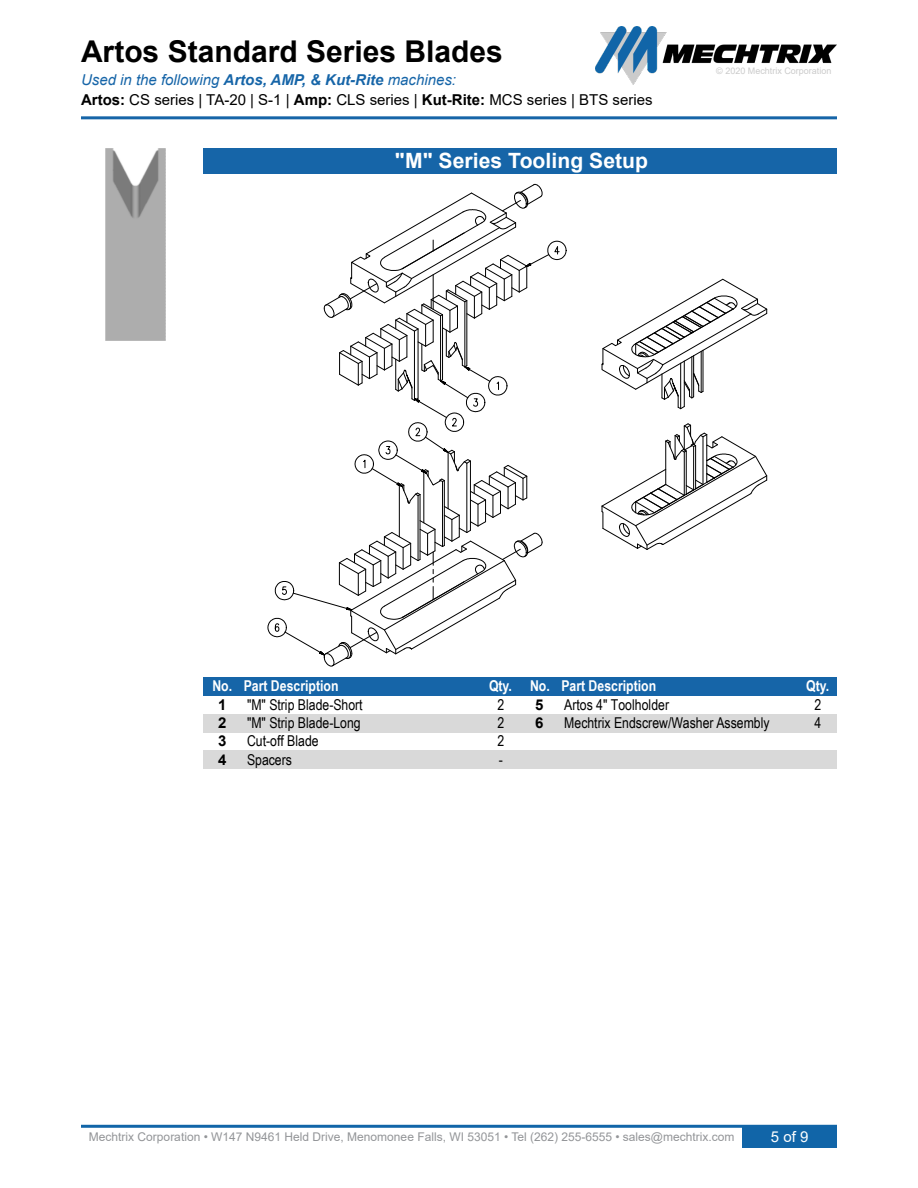
<style>
.page{position:relative;width:918px;height:1188px;background:#fff}
.page>*{position:absolute;margin:0;border:0;box-sizing:border-box;transform-origin:0 0}
.t1{font:700 30px "Arial";color:#000}
.t2{font:700 21px "Arial";color:#fff}
.t3{font:15px/20px "Arial";color:#000}
.t4{font:15px "Arial Narrow";color:#000}
.t5{font:700 15px "Arial Narrow";color:#fff}
.t6{font:700 15px "Arial";color:#000}
.t7{font:15px "Arial";color:#fff}
.t8{font:12px "Arial";color:#939598}
.t9{font:9px "Arial";color:#cbcbcb}
.s1{font-style:italic;color:#1665a8}
.s2{font-weight:700;font-style:italic;color:#1665a8}
.s3{font-weight:700}
</style>
<div class="page">
<img style="left:596px;top:26px;width:241px;height:59px">
<hr style="left:81px;top:116px;width:756px;height:3px;background:#1665a8">
<div style="left:742px;top:1125px;width:95px;height:23px;background:#1165a8"></div>
<hr style="left:81px;top:1125px;width:756px;height:3px;background:#1165a8">
<div style="left:203px;top:148px;width:634px;height:26px;background:#1665a8"></div>
<div style="left:203px;top:677px;width:634px;height:19px;background:#1665a8"></div>
<div style="left:203px;top:714px;width:634px;height:18px;background:#d9d9d9"></div>
<div style="left:203px;top:751px;width:634px;height:18px;background:#d9d9d9"></div>
<img style="left:105px;top:148px;width:60px;height:192px">
<svg style="left:267px;top:184px;width:300px;height:483px"></svg>
<svg style="left:601px;top:278px;width:167px;height:132px"></svg>
<svg style="left:601px;top:423px;width:167px;height:127px"></svg>
<h1 class="t1" style="left:81px;top:40px;width:423px">Artos Standard Series Blades</h1>
<p class="t3" style="left:81px;top:71px;width:573px"><span class="s1">Used in the following</span> <span class="s2">Artos, AMP, &amp; Kut-Rite</span> <span class="s1">machines:<br></span><span class="s3">Artos:</span> CS series | TA-20 | S-1 | <span class="s3">Amp:</span> CLS series | <span class="s3">Kut-Rite:</span> MCS series | BTS series</p>
<h2 class="t2" style="left:395px;top:152px;width:255px">"M" Series Tooling Setup</h2>
<p class="t9" style="left:716px;top:67px;width:117px">© 2020 Mechtrix Corporation</p>
<p class="t5" style="left:212px;top:681px;width:128px">No. Part Description</p>
<p class="t5" style="left:489px;top:681px;width:169px">Qty. No. Part Description</p>
<p class="t5" style="left:806px;top:681px;width:24px">Qty.</p>
<p class="t6" style="left:218px;top:699px;width:10px">1</p>
<p class="t4" style="left:247px;top:699px;width:117px">"M" Strip Blade-Short</p>
<p class="t4" style="left:497px;top:699px;width:8px">2</p>
<p class="t6" style="left:535px;top:699px;width:10px">5</p>
<p class="t4" style="left:564px;top:699px;width:106px">Artos 4" Toolholder</p>
<p class="t4" style="left:815px;top:699px;width:8px">2</p>
<p class="t6" style="left:218px;top:717px;width:10px">2</p>
<p class="t4" style="left:247px;top:717px;width:115px">"M" Strip Blade-Long</p>
<p class="t4" style="left:497px;top:717px;width:8px">2</p>
<p class="t6" style="left:535px;top:717px;width:10px">6</p>
<p class="t4" style="left:564px;top:717px;width:207px">Mechtrix Endscrew/Washer Assembly</p>
<p class="t4" style="left:815px;top:717px;width:8px">4</p>
<p class="t6" style="left:218px;top:736px;width:10px">3</p>
<p class="t4" style="left:247px;top:736px;width:73px">Cut-off Blade</p>
<p class="t4" style="left:497px;top:736px;width:8px">2</p>
<p class="t6" style="left:218px;top:754px;width:10px">4</p>
<p class="t4" style="left:247px;top:754px;width:47px">Spacers</p>
<p class="t4" style="left:499px;top:754px;width:6px">-</p>
<p class="t8" style="left:89px;top:1132px;width:647px">Mechtrix Corporation • W147 N9461 Held Drive, Menomonee Falls, WI 53051 • Tel (262) 255-6555 • sales@mechtrix.com</p>
<p class="t7" style="left:771px;top:1131px;width:39px">5of9</p>
</div>
